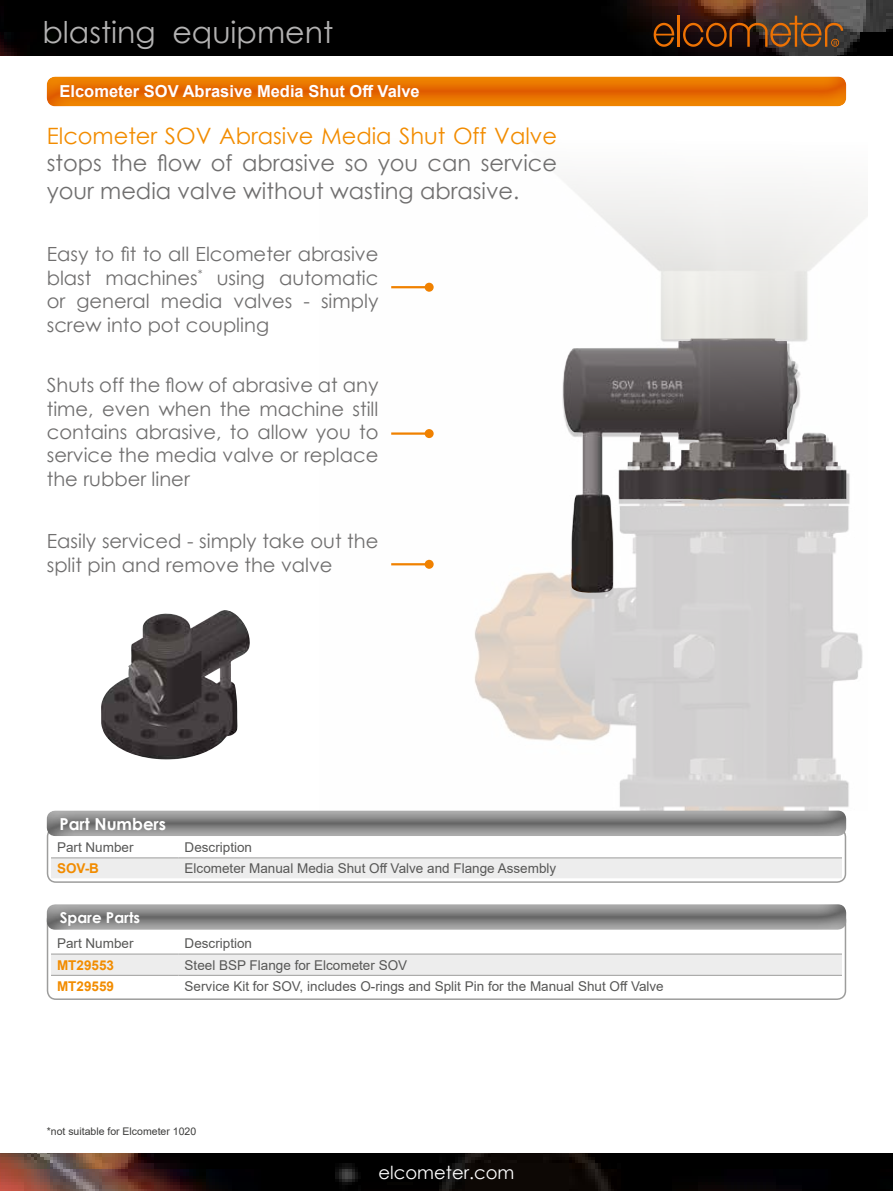
<style>
.page{position:relative;width:893px;height:1191px;background:#fff}
.page>*{position:absolute;margin:0;border:0;box-sizing:border-box;transform-origin:0 0}
.t1{font:30px "Century Gothic";color:#b3b2b2}
.t2{font:22.5px/27px "Century Gothic";color:#706f6f}
.t3{font:22.5px "Century Gothic";color:#f28c00}
.t4{font:19.5px/23.4px "Century Gothic";color:#706f6f;text-align:justify}
.t5{font:18px "Century Gothic";color:#fff}
.t6{font:700 16.5px "Arial";color:#fff}
.t7{font:700 16.5px "Century Gothic";color:#fff}
.t8{font:700 15px "Century Gothic";color:#fff}
.t9{font:13.5px "Arial";color:#575756}
.t10{font:700 13.5px "Arial";color:#f28c00}
.t11{font:10.5px "Arial";color:#3c3c3b}
</style>
<div class="page">
<img style="left:0;top:1153px;width:893px;height:38px">
<img style="left:0;top:0;width:893px;height:55px">
<hr style="left:677px;top:16px;width:3px;height:31px;background:#ee7203">
<svg style="left:654px;top:23px;width:20px;height:24px"></svg>
<svg style="left:683px;top:16px;width:160px;height:31px;background:#59351c"></svg>
<img style="left:391px;top:179px;width:476px;height:630px">
<div style="left:47px;top:827px;width:799px;height:56px;border:2px solid #9d9d9c;border-radius:9px"></div>
<div style="left:51px;top:858px;width:791px;height:20px;background:#ededed"></div>
<hr style="left:51px;top:857px;width:128px;height:1px;background:#9d9d9c">
<hr style="left:179px;top:857px;width:663px;height:1px;background:#9d9d9c">
<div style="left:46px;top:809px;width:801px;height:29px;background:#000;opacity:.5"></div>
<div style="left:46px;top:75px;width:801px;height:33px;background:#cd171a;opacity:.4"></div>
<img style="left:559px;top:338px;width:287px;height:255px">
<img style="left:101px;top:610px;width:149px;height:149px">
<hr style="left:391px;top:286px;width:38px;height:2px;background:#f08100">
<div style="left:425px;top:283px;width:9px;height:9px;background:#f08100;border-radius:50%"></div>
<hr style="left:391px;top:432px;width:38px;height:3px;background:#f08100">
<div style="left:425px;top:429px;width:9px;height:9px;background:#f08100;border-radius:50%"></div>
<div style="left:47px;top:910px;width:799px;height:90px;border:2px solid #9d9d9c;border-radius:9px"></div>
<div style="left:46px;top:898px;width:801px;height:33px;background:#000;opacity:.5"></div>
<svg style="left:51px;top:954px;width:791px;height:21px;background:#eaeaea"></svg>
<hr style="left:51px;top:953px;width:128px;height:1px;background:#9d9d9c">
<hr style="left:179px;top:953px;width:663px;height:1px;background:#9d9d9c">
<hr style="left:51px;top:975px;width:128px;height:1px;background:#9d9d9c">
<hr style="left:179px;top:975px;width:663px;height:1px;background:#9d9d9c">
<hr style="left:391px;top:563px;width:38px;height:2px;background:#f08100">
<div style="left:425px;top:560px;width:9px;height:9px;background:#f08100;border-radius:50%"></div>
<h1 class="t1" style="left:43px;top:11px;width:292px">blasting equipment</h1>
<p class="t6" style="left:60px;top:80px;width:362px">Elcometer SOV Abrasive Media Shut Off Valve</p>
<p class="t3" style="left:47px;top:121px;width:512px">Elcometer SOV Abrasive Media Shut Off Valve</p>
<p class="t2" style="left:47px;top:149px;width:512px">stops the flow of abrasive so you can service your media valve without wasting abrasive.</p>
<p class="t4" style="left:47px;top:242px;width:333px">Easy to fit to all Elcometer abrasive blast machines<sup>*</sup> using automatic or general media valves - simply screw into pot coupling</p>
<p class="t4" style="left:47px;top:373px;width:333px">Shuts off the flow of abrasive at any time, even when the machine still contains abrasive, to allow you to service the media valve or replace the rubber liner</p>
<p class="t4" style="left:47px;top:529px;width:333px">Easily serviced - simply take out the split pin and remove the valve</p>
<p class="t7" style="left:60px;top:811px;width:108px">Part Numbers</p>
<p class="t9" style="left:57px;top:838px;width:78px">Part Number</p>
<p class="t9" style="left:185px;top:838px;width:69px">Description</p>
<p class="t10" style="left:57px;top:859px;width:44px">SOV-B</p>
<p class="t9" style="left:185px;top:859px;width:373px">Elcometer Manual Media Shut Off Valve and Flange Assembly</p>
<p class="t8" style="left:60px;top:905px;width:82px">Spare Parts</p>
<p class="t9" style="left:57px;top:934px;width:78px">Part Number</p>
<p class="t9" style="left:185px;top:934px;width:69px">Description</p>
<p class="t10" style="left:57px;top:955px;width:59px">MT29553</p>
<p class="t9" style="left:185px;top:955px;width:224px">Steel BSP Flange for Elcometer SOV</p>
<p class="t10" style="left:57px;top:976px;width:59px">MT29559</p>
<p class="t9" style="left:185px;top:977px;width:481px">Service Kit for SOV, includes O-rings and Split Pin for the Manual Shut Off Valve</p>
<p class="t11" style="left:47px;top:1123px;width:151px">*not suitable for Elcometer 1020</p>
<p class="t5" style="left:379px;top:1160px;width:137px">elcometer.com</p>
</div>
